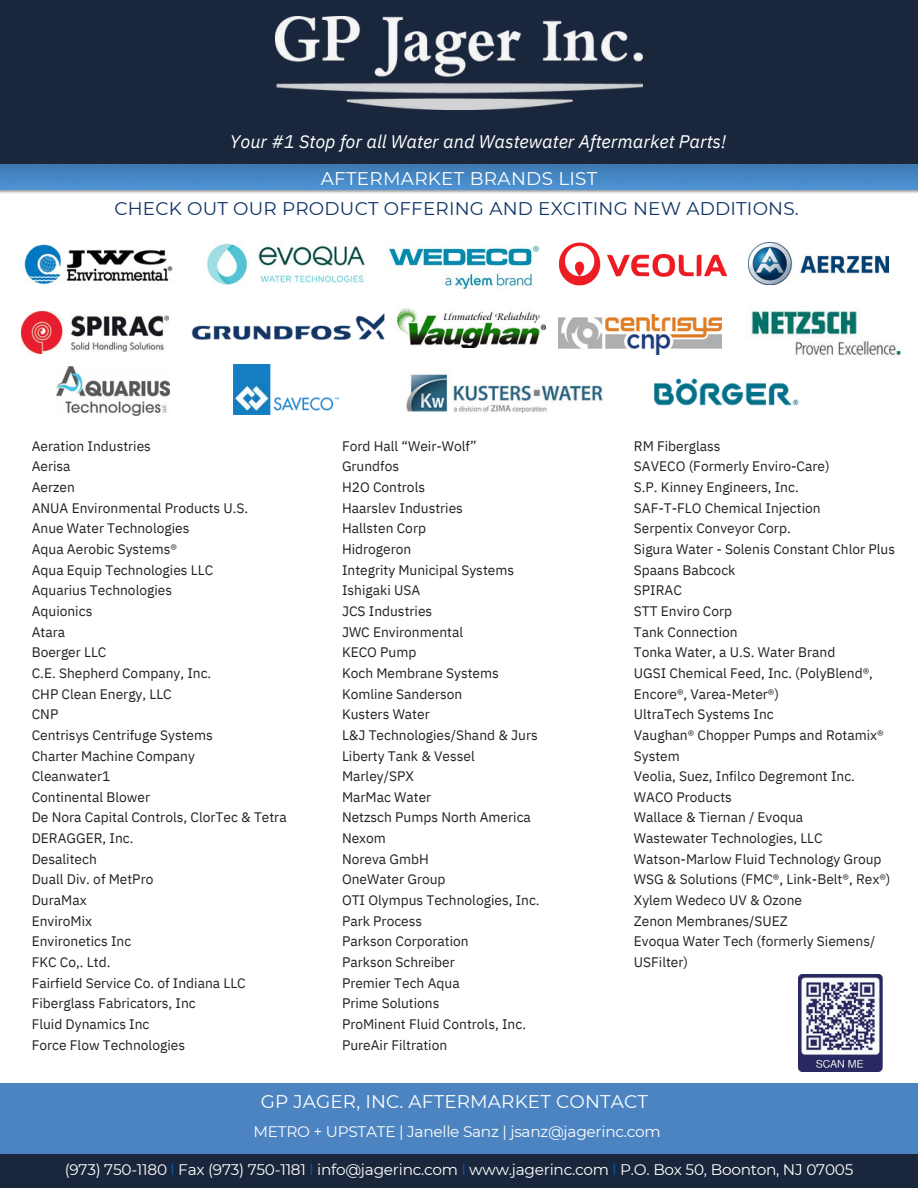
<style>
.page{position:relative;width:918px;height:1188px;background:#fff}
.page>*{position:absolute;margin:0;border:0;box-sizing:border-box;transform-origin:0 0}
.t1{font:18.3px/29.8px "Montserrat";letter-spacing:.01em;color:#113565;text-align:center}
.t2{font:18.3px "Montserrat";letter-spacing:.01em;color:#fff}
.t3{font:italic 18.15px "IBM Plex Sans";color:#fff}
.t4{font:15.3px "Montserrat";letter-spacing:-.015em;color:#fff}
.t5{font:13.8px/20.7px "IBM Plex Sans";color:#231f20}
.s1{color:#fff}
.s2{color:#005db9}
</style>
<div class="page">
<div style="left:0;top:0;width:918px;height:189px;background:#1a263b"></div>
<img style="left:0;top:164px;width:918px;height:29px">
<img style="left:275px;top:17px;width:368px;height:93px">
<img style="left:558px;top:314px;width:163px;height:41px">
<img style="left:24px;top:244px;width:149px;height:41px">
<img style="left:207px;top:243px;width:158px;height:42px">
<img style="left:22px;top:312px;width:147px;height:41px">
<img style="left:748px;top:243px;width:140px;height:42px">
<img style="left:397px;top:309px;width:148px;height:39px">
<img style="left:191px;top:313px;width:194px;height:27px">
<img style="left:56px;top:366px;width:114px;height:50px">
<img style="left:406px;top:374px;width:197px;height:40px">
<img style="left:654px;top:378px;width:145px;height:28px">
<img style="left:751px;top:311px;width:151px;height:44px">
<img style="left:558px;top:243px;width:169px;height:42px">
<img style="left:388px;top:243px;width:152px;height:47px">
<img style="left:233px;top:364px;width:106px;height:51px">
<img style="left:799px;top:974px;width:83px;height:98px">
<div style="left:0;top:1153px;width:918px;height:35px;background:#1a263b"></div>
<div style="left:0;top:1084px;width:918px;height:70px;background:#4c84c2"></div>
<p class="t3" style="left:230px;top:127px;width:498px">Your #1 Stop for all Water and Wastewater Aftermarket Parts!</p>
<p class="t1" style="left:114px;top:163px;width:686px"><span class="s1">AFTERMARKET BRANDS LIST<br></span>CHECK OUT OUR PRODUCT OFFERING AND EXCITING NEW ADDITIONS.</p>
<p class="t5" style="left:32px;top:434px;width:256px">Aeration Industries<br>Aerisa<br>Aerzen<br>ANUA Environmental Products U.S.<br>Anue Water Technologies<br>Aqua Aerobic Systems®<br>Aqua Equip Technologies LLC<br>Aquarius Technologies<br>Aquionics<br>Atara<br>Boerger LLC<br>C.E. Shepherd Company, Inc.<br>CHP Clean Energy, LLC<br>CNP<br>Centrisys Centrifuge Systems<br>Charter Machine Company<br>Cleanwater1<br>Continental Blower<br>De Nora Capital Controls, ClorTec &amp; Tetra<br>DERAGGER, Inc.<br>Desalitech<br>Duall Div. of MetPro<br>DuraMax<br>EnviroMix<br>Environetics Inc<br>FKC Co,. Ltd.<br>Fairfield Service Co. of Indiana LLC<br>Fiberglass Fabricators, Inc<br>Fluid Dynamics Inc<br>Force Flow Technologies</p>
<p class="t5" style="left:342px;top:434px;width:199px">Ford Hall “Weir-Wolf”<br>Grundfos<br>H2O Controls<br>Haarslev Industries<br>Hallsten Corp<br>Hidrogeron<br>Integrity Municipal Systems<br>Ishigaki USA<br>JCS Industries<br>JWC Environmental<br>KECO Pump<br>Koch Membrane Systems<br>Komline Sanderson<br>Kusters Water<br>L&amp;J Technologies/Shand &amp; Jurs<br>Liberty Tank &amp; Vessel<br>Marley/SPX<br>MarMac Water<br>Netzsch Pumps North America<br>Nexom<br>Noreva GmbH<br>OneWater Group<br>OTI Olympus Technologies, Inc.<br>Park Process<br>Parkson Corporation<br>Parkson Schreiber<br>Premier Tech Aqua<br>Prime Solutions<br>ProMinent Fluid Controls, Inc.<br>PureAir Filtration</p>
<p class="t5" style="left:634px;top:434px;width:263px">RM Fiberglass<br>SAVECO (Formerly Enviro-Care)<br>S.P. Kinney Engineers, Inc.<br>SAF-T-FLO Chemical Injection<br>Serpentix Conveyor Corp.<br>Sigura Water - Solenis Constant Chlor Plus<br>Spaans Babcock<br>SPIRAC<br>STT Enviro Corp<br>Tank Connection<br>Tonka Water, a U.S. Water Brand<br>UGSI Chemical Feed, Inc. (PolyBlend®,<br>Encore®, Varea-Meter®)<br>UltraTech Systems Inc<br>Vaughan® Chopper Pumps and Rotamix®<br>System<br>Veolia, Suez, Infilco Degremont Inc.<br>WACO Products<br>Wallace &amp; Tiernan / Evoqua<br>Wastewater Technologies, LLC<br>Watson-Marlow Fluid Technology Group<br>WSG &amp; Solutions (FMC®, Link-Belt®, Rex®)<br>Xylem Wedeco UV &amp; Ozone<br>Zenon Membranes/SUEZ<br>Evoqua Water Tech (formerly Siemens/<br>USFilter)</p>
<p class="t2" style="left:261px;top:1089px;width:389px">GP JAGER, INC. AFTERMARKET CONTACT</p>
<p class="t4" style="left:253px;top:1121px;width:409px">METRO + UPSTATE | Janelle Sanz | jsanz@jagerinc.com</p>
<p class="t4" style="left:65px;top:1159px;width:790px">(973) 750-1180 <span class="s2">l</span> Fax (973) 750-1181 <span class="s2">l</span> info@jagerinc.com <span class="s2">l</span> www.jagerinc.com <span class="s2">l</span> P.O. Box 50, Boonton, NJ 07005</p>
</div>
